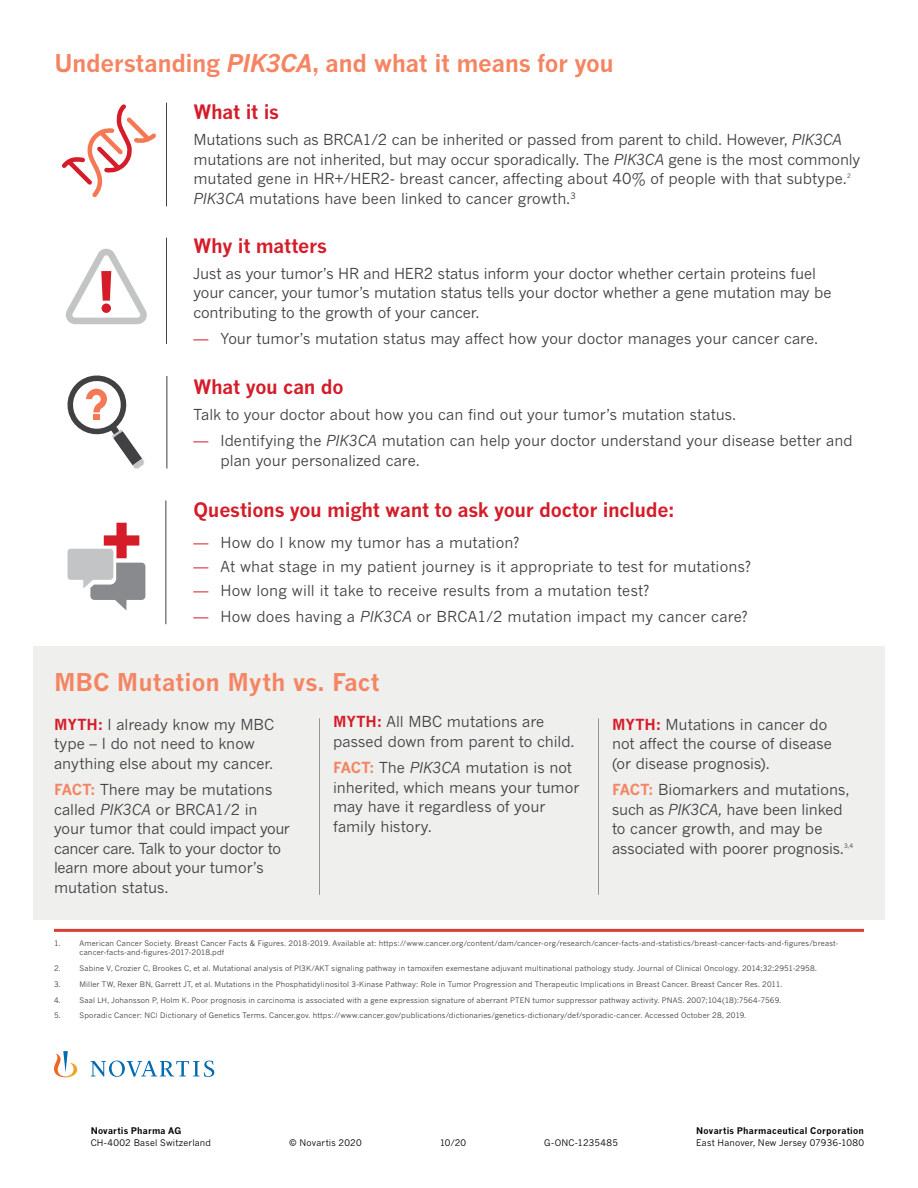
<style>
.page{position:relative;width:918px;height:1188px;background:#fff}
.page>*{position:absolute;margin:0;border:0;box-sizing:border-box;transform-origin:0 0}
.t1{font:700 24px "News Gothic MT Std";letter-spacing:-.015em;color:#f58562}
.t2{font:700 19.5px "News Gothic MT Std";letter-spacing:-.015em;color:#d51c29}
.t3{font:15px/19.5px "News Gothic MT Std";color:#414042}
.t4{font:9px "News Gothic MT Std";letter-spacing:.02em;color:#000}
.t5{font:700 9px "News Gothic MT Std";letter-spacing:.025em;color:#000}
.t6{font:7.5px/9px "News Gothic MT Std";letter-spacing:.02em;color:#414042}
.t7{font:6px "News Gothic MT Std";color:#414042}
.s1{font-style:italic}
.s2{color:#d51c29}
.s3{font-weight:700;color:#d51c29}
.s4{font-weight:700;color:#f58562}
</style>
<div class="page">
<svg style="left:54px;top:1051px;width:160px;height:26px"></svg>
<div style="left:34px;top:646px;width:851px;height:274px;background:#efefee"></div>
<hr style="left:319px;top:718px;width:1px;height:177px;background:#939598">
<hr style="left:598px;top:718px;width:1px;height:177px;background:#939598">
<svg style="left:62px;top:104px;width:94px;height:93px"></svg>
<hr style="left:166px;top:103px;width:1px;height:103px;background:#414042">
<svg style="left:68px;top:523px;width:77px;height:87px"></svg>
<hr style="left:165px;top:500px;width:1px;height:124px;background:#414042">
<hr style="left:166px;top:238px;width:1px;height:106px;background:#414042">
<svg style="left:66px;top:249px;width:81px;height:75px"></svg>
<hr style="left:167px;top:376px;width:1px;height:93px;background:#414042">
<svg style="left:68px;top:375px;width:76px;height:94px"></svg>
<hr style="left:54px;top:929px;width:810px;height:3px;background:#d93d35">
<h1 class="t1" style="left:55px;top:49px;width:561px">Understanding <span class="s1">PIK3CA</span>, and what it means for you</h1>
<h2 class="t2" style="left:194px;top:100px;width:87px">What it is</h2>
<p class="t3" style="left:194px;top:130px;width:668px">Mutations such as BRCA1/2 can be inherited or passed from parent to child. However, <span class="s1">PIK3CA </span>mutations are not inherited, but may occur sporadically. The <span class="s1">PIK3CA</span> gene is the most commonly mutated gene in HR+/HER2- breast cancer, affecting about 40% of people with that subtype.</p>
<p class="t7" style="left:847px;top:173px;width:5px">2</p>
<p class="t3" style="left:193px;top:188px;width:384px"><span class="s1">PIK3CA</span> mutations have been linked to cancer growth.<sup>3</sup></p>
<h2 class="t2" style="left:194px;top:233px;width:135px">Why it matters</h2>
<p class="t3" style="left:194px;top:263px;width:639px">Just as your tumor’s HR and HER2 status inform your doctor whether certain proteins fuel your cancer, your tumor’s mutation status tells your doctor whether a gene mutation may be contributing to the growth of your cancer.</p>
<p class="t3" style="left:194px;top:329px;width:626px"><span class="s2">—</span> Your tumor’s mutation status may affect how your doctor manages your cancer care.</p>
<h2 class="t2" style="left:194px;top:375px;width:152px">What you can do</h2>
<p class="t3" style="left:194px;top:404px;width:544px">Talk to your doctor about how you can find out your tumor’s mutation status.</p>
<p class="t3" style="left:220px;top:431px;width:634px;text-indent:-27px"><span class="s2">—</span> Identifying the <span class="s1">PIK3CA</span> mutation can help your doctor understand your disease better and plan your personalized care.</p>
<h2 class="t2" style="left:194px;top:498px;width:483px">Questions you might want to ask your doctor include:</h2>
<p class="t3" style="left:194px;top:532px;width:327px"><span class="s2">—</span> How do I know my tumor has a mutation?</p>
<p class="t3" style="left:194px;top:556px;width:559px"><span class="s2">—</span> At what stage in my patient journey is it appropriate to test for mutations?</p>
<p class="t3" style="left:194px;top:580px;width:457px"><span class="s2">—</span> How long will it take to receive results from a mutation test?</p>
<p class="t3" style="left:194px;top:606px;width:556px"><span class="s2">—</span> How does having a <span class="s1">PIK3CA</span> or BRCA1/2 mutation impact my cancer care?</p>
<h1 class="t1" style="left:54px;top:668px;width:327px">MBC Mutation Myth vs. Fact</h1>
<p class="t3" style="left:333px;top:712px;width:243px"><span class="s3">MYTH:</span> All MBC mutations are passed down from parent to child.</p>
<p class="t3" style="left:333px;top:758px;width:248px"><span class="s4">FACT:</span> The <span class="s1">PIK3CA</span> mutation is not inherited, which means your tumor may have it regardless of your family history.</p>
<p class="t3" style="left:54px;top:714px;width:222px"><span class="s3">MYTH:</span> I already know my MBC type – I do not need to know anything else about my cancer.</p>
<p class="t3" style="left:54px;top:780px;width:237px"><span class="s4">FACT:</span> There may be mutations called <span class="s1">PIK3CA</span> or BRCA1/2 in your tumor that could impact your cancer care. Talk to your doctor to learn more about your tumor’s mutation status.</p>
<p class="t3" style="left:612px;top:714px;width:221px"><span class="s3">MYTH:</span> Mutations in cancer do not affect the course of disease (or disease prognosis).</p>
<p class="t3" style="left:612px;top:780px;width:238px"><span class="s4">FACT:</span> Biomarkers and mutations, such as <span class="s1">PIK3CA,</span> have been linked to cancer growth, and may be associated with poorer prognosis.</p>
<p class="t7" style="left:844px;top:842px;width:10px">3,4</p>
<p class="t6" style="left:54px;top:939px;width:8px">1.</p>
<p class="t6" style="left:80px;top:939px;width:760px">American Cancer Society. Breast Cancer Facts &amp; Figures. 2018-2019. Available at: https://www.cancer.org/content/dam/cancer-org/research/cancer-facts-and-statistics/breast-cancer-facts-and-figures/breast&shy;cancer-facts-and-figures-2017-2018.pdf</p>
<p class="t6" style="left:54px;top:964px;width:8px">2.</p>
<p class="t6" style="left:80px;top:964px;width:739px">Sabine V, Crozier C, Brookes C, et al. Mutational analysis of PI3K/AKT signaling pathway in tamoxifen exemestane adjuvant multinational pathology study. Journal of Clinical Oncology. 2014;32:2951-2958.</p>
<p class="t6" style="left:54px;top:980px;width:8px">3.</p>
<p class="t6" style="left:80px;top:980px;width:704px">Miller TW, Rexer BN, Garrett JT, et al. Mutations in the Phosphatidylinositol 3-Kinase Pathway: Role in Tumor Progression and Therapeutic Implications in Breast Cancer. Breast Cancer Res. 2011.</p>
<p class="t6" style="left:54px;top:995px;width:8px">4.</p>
<p class="t6" style="left:80px;top:995px;width:703px">Saal LH, Johansson P, Holm K. Poor prognosis in carcinoma is associated with a gene expression signature of aberrant PTEN tumor suppressor pathway activity. PNAS. 2007;104(18):7564-7569.</p>
<p class="t6" style="left:54px;top:1011px;width:8px">5.</p>
<p class="t6" style="left:80px;top:1011px;width:668px">Sporadic Cancer: NCI Dictionary of Genetics Terms. Cancer.gov. https://www.cancer.gov/publications/dictionaries/genetics-dictionary/def/sporadic-cancer. Accessed October 28, 2019.</p>
<p class="t5" style="left:91px;top:1125px;width:92px">Novartis Pharma AG</p>
<p class="t5" style="left:696px;top:1125px;width:169px">Novartis Pharmaceutical Corporation</p>
<p class="t4" style="left:91px;top:1137px;width:122px">CH-4002 Basel Switzerland</p>
<p class="t4" style="left:289px;top:1137px;width:74px">© Novartis 2020</p>
<p class="t4" style="left:440px;top:1137px;width:28px">10/20</p>
<p class="t4" style="left:544px;top:1137px;width:75px">G-ONC-1235485</p>
<p class="t4" style="left:696px;top:1137px;width:169px">East Hanover, New Jersey 07936-1080</p>
</div>
